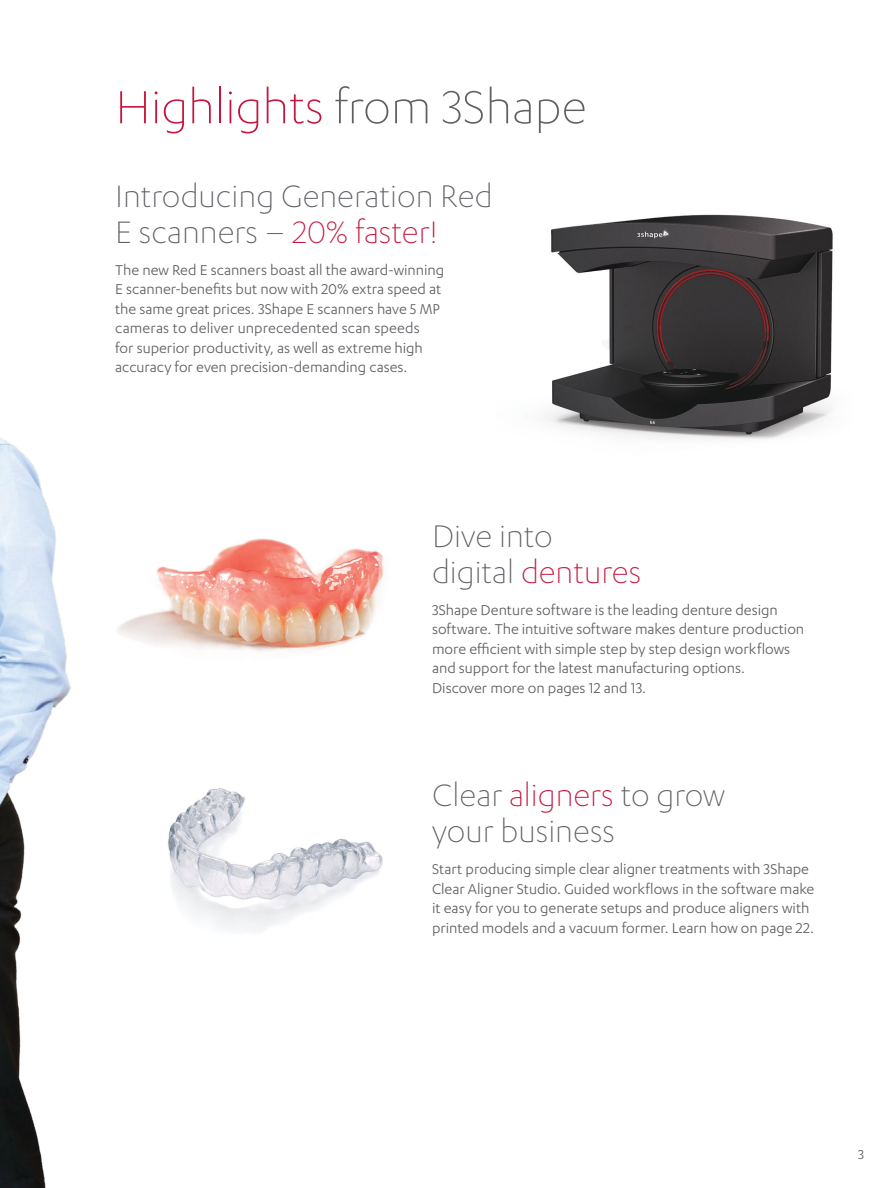
<style>
.page{position:relative;width:893px;height:1188px;background:#fff}
.page>*{position:absolute;margin:0;border:0;box-sizing:border-box;transform-origin:0 0}
.t1{font:300 54px "Karbon";color:#c8143c}
.t2{font:300 36px/36px "Karbon";color:#5f5f64}
.t3{font:16.5px/19.5px "Karbon";color:#5f5f64}
.t4{font:15px "Karbon";color:#5f5f64}
.s1{color:#5f5f64}
.s2{color:#c8143c}
</style>
<div class="page">
<img style="left:117px;top:538px;width:267px;height:113px">
<img style="left:0;top:437px;width:71px;height:751px">
<img style="left:545px;top:214px;width:288px;height:225px">
<img style="left:168px;top:788px;width:215px;height:143px">
<h1 class="t1" style="left:115px;top:78px;width:473px">Highlights <span class="s1">from 3Shape</span></h1>
<h2 class="t2" style="left:115px;top:177px;width:379px">Introducing Generation Red<br>E scanners – <span class="s2">20% faster!</span></h2>
<p class="t3" style="left:115px;top:260px;width:330px">The new Red E scanners boast all the award-winning E scanner-benefits but now with 20% extra speed at the same great prices. 3Shape E scanners have 5 MP cameras to deliver unprecedented scan speeds<br>for superior productivity, as well as extreme high accuracy for even precision-demanding cases.</p>
<h2 class="t2" style="left:432px;top:517px;width:211px">Dive into digital <span class="s2">dentures</span></h2>
<p class="t3" style="left:432px;top:600px;width:374px">3Shape Denture software is the leading denture design software. The intuitive software makes denture production more efficient with simple step by step design workflows and support for the latest manufacturing options.<br>Discover more on pages 12 and 13.</p>
<h2 class="t2" style="left:432px;top:776px;width:294px">Clear <span class="s2">aligners</span> to grow your business</h2>
<p class="t3" style="left:432px;top:859px;width:384px">Start producing simple clear aligner treatments with 3Shape Clear Aligner Studio. Guided workflows in the software make it easy for you to generate setups and produce aligners with printed models and a vacuum former. Learn how on page 22.</p>
<p class="t4" style="left:858px;top:1147px;width:7px">3</p>
</div>
